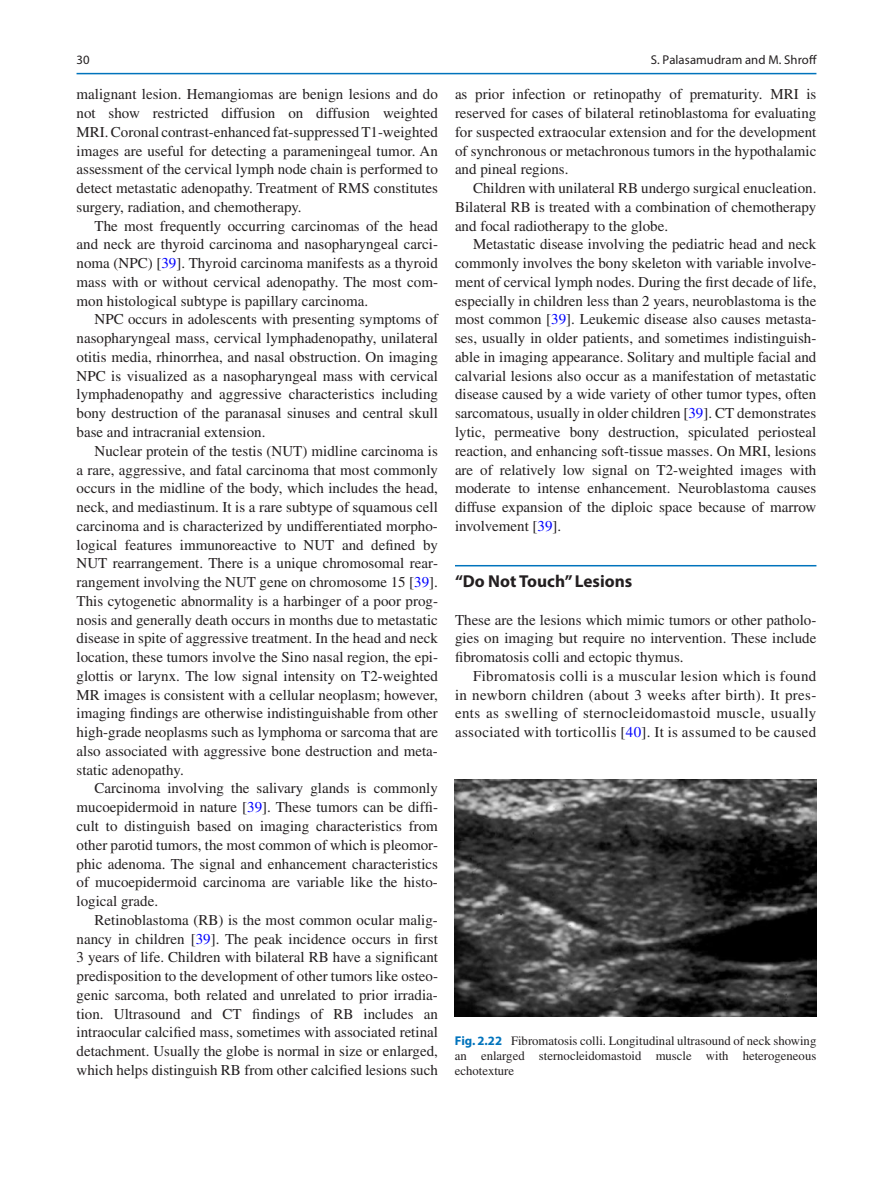
<style>
.page{position:relative;width:893px;height:1187px;background:#fff}
.page>*{position:absolute;margin:0;border:0;box-sizing:border-box;transform-origin:0 0}
.t1{font:700 17.25px "Myriad Pro";color:#231f20}
.t2{font:15px/18.8px "Times LT Std";color:#231f20;text-align:justify}
.t3{font:12.75px/15px "Times LT Std";color:#231f20;text-align:justify}
.t4{font:12.75px "Myriad Pro Regular 2";letter-spacing:.005em;color:#231f20}
.t5{font:12.75px "Myriad Pro";color:#231f20}
.s1{color:#00f}
.s2{font-family:"Myriad Pro";font-weight:700;color:#0073bc}
</style>
<div class="page">
<hr style="left:455px;top:565px;width:361px;height:1px;background:#0073bc">
<img style="left:455px;top:779px;width:361px;height:237px">
<hr style="left:77px;top:73px;width:739px;height:1px;background:#0073bc">
<p class="t5" style="left:77px;top:52px;width:15px">30</p>
<p class="t2" style="left:77px;top:85px;width:363px">malignant lesion. Hemangiomas are benign lesions and do not show restricted diffusion on diffusion weighted MRI. Coronal contrast-enhanced fat-suppressed T1-weighted images are useful for detecting a parameningeal tumor. An assessment of the cervical lymph node chain is performed to detect metastatic adenopathy. Treatment of RMS constitutes surgery, radiation, and chemotherapy.</p>
<p class="t2" style="left:77px;top:216px;width:363px;text-indent:18px">The most frequently occurring carcinomas of the head and neck are thyroid carcinoma and nasopharyngeal carci&shy;noma (NPC) [<span class="s1">39</span>]. Thyroid carcinoma manifests as a thyroid mass with or without cervical adenopathy. The most com&shy;mon histological subtype is papillary carcinoma.</p>
<p class="t2" style="left:77px;top:310px;width:363px;text-indent:18px">NPC occurs in adolescents with presenting symptoms of nasopharyngeal mass, cervical lymphadenopathy, unilateral otitis media, rhinorrhea, and nasal obstruction. On imaging NPC is visualized as a nasopharyngeal mass with cervical lymphadenopathy and aggressive characteristics including bony destruction of the paranasal sinuses and central skull base and intracranial extension.</p>
<p class="t2" style="left:77px;top:441px;width:363px;text-indent:18px">Nuclear protein of the testis (NUT) midline carcinoma is a rare, aggressive, and fatal carcinoma that most commonly occurs in the midline of the body, which includes the head, neck, and mediastinum. It is a rare subtype of squamous cell carcinoma and is characterized by undifferentiated morpho&shy;logical features immunoreactive to NUT and defined by NUT rearrangement. There is a unique chromosomal rear&shy;rangement involving the NUT gene on chromosome 15 [<span class="s1">39</span>].<br>This cytogenetic abnormality is a harbinger of a poor prog&shy;nosis and generally death occurs in months due to metastatic disease in spite of aggressive treatment. In the head and neck location, these tumors involve the Sino nasal region, the epi&shy;glottis or larynx. The low signal intensity on T2-weighted MR images is consistent with a cellular neoplasm; however, imaging findings are otherwise indistinguishable from other high-grade neoplasms such as lymphoma or sarcoma that are also associated with aggressive bone destruction and meta&shy;static adenopathy.</p>
<p class="t2" style="left:77px;top:779px;width:363px;text-indent:18px">Carcinoma involving the salivary glands is commonly mucoepidermoid in nature [<span class="s1">39</span>]. These tumors can be diffi&shy;cult to distinguish based on imaging characteristics from other parotid tumors, the most common of which is pleomor&shy;phic adenoma. The signal and enhancement characteristics of mucoepidermoid carcinoma are variable like the histo&shy;logical grade.</p>
<p class="t2" style="left:77px;top:910px;width:363px;text-indent:18px">Retinoblastoma (RB) is the most common ocular malig&shy;nancy in children [<span class="s1">39</span>]. The peak incidence occurs in first 3 years of life. Children with bilateral RB have a significant predisposition to the development of other tumors like osteo&shy;genic sarcoma, both related and unrelated to prior irradia&shy;tion. Ultrasound and CT findings of RB includes an intraocular calcified mass, sometimes with associated retinal detachment. Usually the globe is normal in size or enlarged, which helps distinguish RB from other calcified lesions such</p>
<p class="t4" style="left:651px;top:52px;width:168px">S. Palasamudram and M. Shroff</p>
<p class="t2" style="left:455px;top:85px;width:363px">as prior infection or retinopathy of prematurity. MRI is reserved for cases of bilateral retinoblastoma for evaluating for suspected extraocular extension and for the development of synchronous or metachronous tumors in the hypothalamic and pineal regions.</p>
<p class="t2" style="left:455px;top:179px;width:363px;text-indent:18px">Children with unilateral RB undergo surgical enucleation.<br>Bilateral RB is treated with a combination of chemotherapy and focal radiotherapy to the globe.</p>
<p class="t2" style="left:455px;top:235px;width:363px;text-indent:18px">Metastatic disease involving the pediatric head and neck commonly involves the bony skeleton with variable involve&shy;ment of cervical lymph nodes. During the first decade of life, especially in children less than 2 years, neuroblastoma is the most common [<span class="s1">39</span>]. Leukemic disease also causes metasta&shy;ses, usually in older patients, and sometimes indistinguish&shy;able in imaging appearance. Solitary and multiple facial and calvarial lesions also occur as a manifestation of metastatic disease caused by a wide variety of other tumor types, often sarcomatous, usually in older children [<span class="s1">39</span>]. CT demonstrates lytic, permeative bony destruction, spiculated periosteal reaction, and enhancing soft-tissue masses. On MRI, lesions are of relatively low signal on T2-weighted images with moderate to intense enhancement. Neuroblastoma causes diffuse expansion of the diploic space because of marrow involvement [<span class="s1">39</span>].</p>
<p class="t1" style="left:455px;top:570px;width:179px">“Do Not Touch” Lesions</p>
<p class="t2" style="left:455px;top:610px;width:363px">These are the lesions which mimic tumors or other patholo&shy;gies on imaging but require no intervention. These include fibromatosis colli and ectopic thymus.</p>
<p class="t2" style="left:455px;top:666px;width:363px;text-indent:18px">Fibromatosis colli is a muscular lesion which is found in newborn children (about 3 weeks after birth). It pres&shy;ents as swelling of sternocleidomastoid muscle, usually associated with torticollis [<span class="s1">40</span>]. It is assumed to be caused</p>
<p class="t3" style="left:455px;top:1032px;width:363px"><span class="s2">Fig. 2.22</span> Fibromatosis colli. Longitudinal ultrasound of neck showing an enlarged sternocleidomastoid muscle with heterogeneous echotexture</p>
</div>
